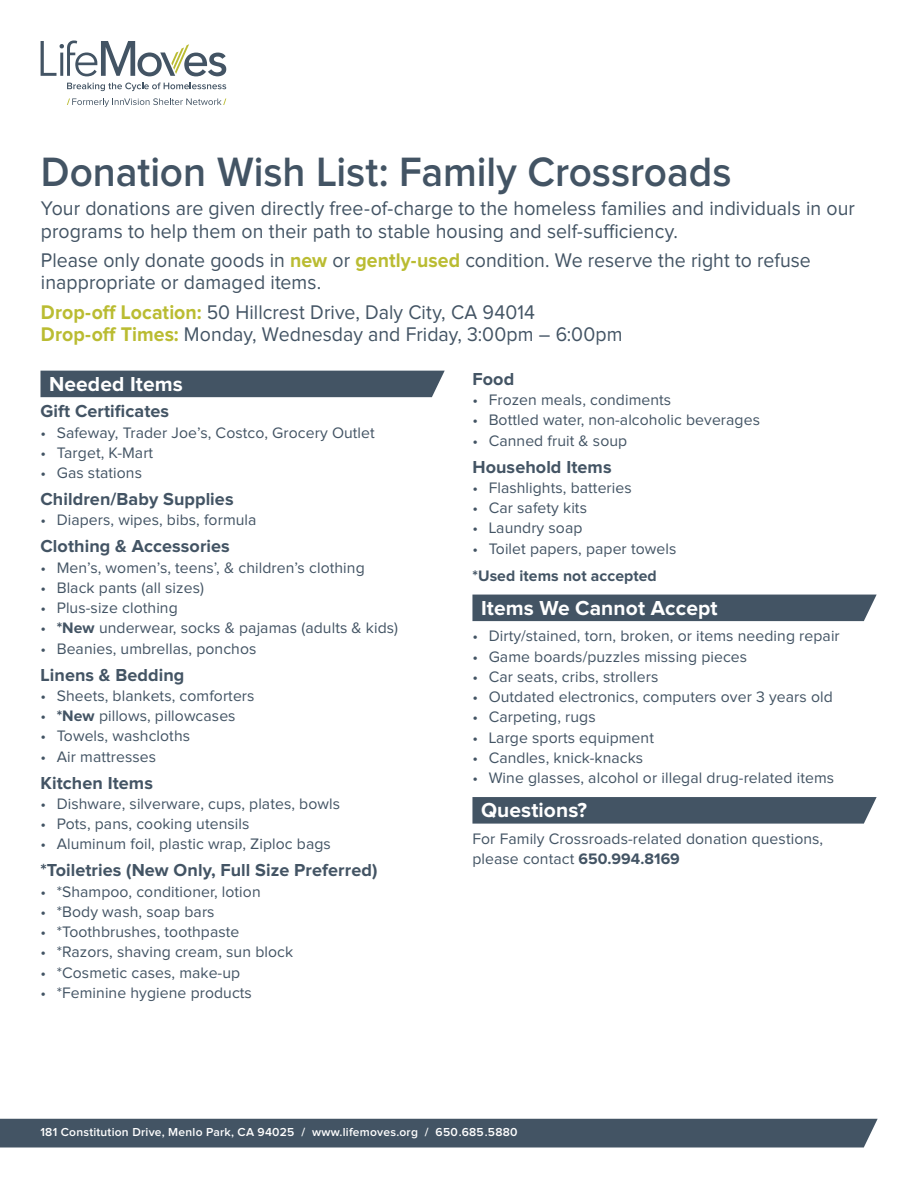
<style>
.page{position:relative;width:918px;height:1188px;background:#fff}
.page>*{position:absolute;margin:0;border:0;box-sizing:border-box;transform-origin:0 0}
.t1{font:600 42.6px "Proxima Nova";color:#435464;scale:.95 1}
.t2{font:700 21px "Proxima Nova";letter-spacing:.005em;color:#fff}
.t3{font:20.4px/22.5px "Proxima Nova";letter-spacing:.005em;color:#435464;scale:.95 1}
.t4{font:700 18px "Proxima Nova";letter-spacing:.005em;color:#435464}
.t5{font:15.75px/20.2px "Proxima Nova";letter-spacing:.005em;color:#435464}
.t6{font:700 15.75px "Proxima Nova";letter-spacing:.005em;color:#435464}
.t7{font:600 12px "Proxima Nova";letter-spacing:.02em;color:#fff}
.s1{font-weight:700;color:#babc32}
.s2{font-weight:700}
</style>
<div class="page">
<svg style="left:67px;top:98px;width:159px;height:9px"></svg>
<svg style="left:67px;top:83px;width:159px;height:8px"></svg>
<svg style="left:41px;top:41px;width:185px;height:35px"></svg>
<div style="left:0;top:1119px;width:878px;height:28px;background:#435464"></div>
<div style="left:40px;top:371px;width:405px;height:26px;background:#435464"></div>
<div style="left:472px;top:595px;width:405px;height:26px;background:#435464"></div>
<div style="left:472px;top:797px;width:405px;height:27px;background:#435464"></div>
<h1 class="t1" style="left:41px;top:152px;width:728px">Donation Wish List: Family Crossroads</h1>
<p class="t3" style="left:41px;top:198px;width:858px">Your donations are given directly free-of-charge to the homeless families and individuals in our programs to help them on their path to stable housing and self-sufficiency.</p>
<p class="t3" style="left:41px;top:250px;width:812px">Please only donate goods in <span class="s1">new</span> or <span class="s1">gently-used</span> condition. We reserve the right to refuse inappropriate or damaged items.</p>
<p class="t3" style="left:41px;top:301px;width:614px"><span class="s1">Drop-off Location:</span> 50 Hillcrest Drive, Daly City, CA 94014<br><span class="s1">Drop-off Times:</span> Monday, Wednesday and Friday, 3:00pm – 6:00pm</p>
<h2 class="t2" style="left:49px;top:374px;width:135px">Needed Items</h2>
<p class="t4" style="left:40px;top:403px;width:130px">Gift Certificates</p>
<p class="t5" style="left:40px;top:423px;width:336px">• Safeway, Trader Joe’s, Costco, Grocery Outlet</p>
<p class="t5" style="left:40px;top:443px;width:114px">• Target, K-Mart</p>
<p class="t5" style="left:40px;top:463px;width:103px">• Gas stations</p>
<p class="t4" style="left:40px;top:491px;width:195px">Children/Baby Supplies</p>
<p class="t5" style="left:40px;top:511px;width:218px">• Diapers, wipes, bibs, formula</p>
<p class="t4" style="left:40px;top:538px;width:191px">Clothing &amp; Accessories</p>
<p class="t5" style="left:40px;top:558px;width:326px">• Men’s, women’s, teens’, &amp; children’s clothing</p>
<p class="t5" style="left:40px;top:578px;width:165px">• Black pants (all sizes)</p>
<p class="t5" style="left:40px;top:598px;width:139px">• Plus-size clothing</p>
<p class="t5" style="left:40px;top:619px;width:359px">• <span class="s2">*New</span> underwear, socks &amp; pajamas (adults &amp; kids)</p>
<p class="t5" style="left:40px;top:639px;width:217px">• Beanies, umbrellas, ponchos</p>
<p class="t4" style="left:40px;top:666px;width:145px">Linens &amp; Bedding</p>
<p class="t5" style="left:40px;top:686px;width:216px">• Sheets, blankets, comforters</p>
<p class="t5" style="left:40px;top:706px;width:197px">• <span class="s2">*New</span> pillows, pillowcases</p>
<p class="t5" style="left:40px;top:727px;width:151px">• Towels, washcloths</p>
<p class="t5" style="left:40px;top:747px;width:117px">• Air mattresses</p>
<p class="t4" style="left:40px;top:774px;width:114px">Kitchen Items</p>
<p class="t5" style="left:40px;top:794px;width:301px">• Dishware, silverware, cups, plates, bowls</p>
<p class="t5" style="left:40px;top:814px;width:210px">• Pots, pans, cooking utensils</p>
<p class="t5" style="left:40px;top:835px;width:292px">• Aluminum foil, plastic wrap, Ziploc bags</p>
<p class="t4" style="left:40px;top:862px;width:338px">*Toiletries (New Only, Full Size Preferred)</p>
<p class="t5" style="left:40px;top:882px;width:222px">• *Shampoo, conditioner, lotion</p>
<p class="t5" style="left:40px;top:902px;width:176px">• *Body wash, soap bars</p>
<p class="t5" style="left:40px;top:922px;width:200px">• *Toothbrushes, toothpaste</p>
<p class="t5" style="left:40px;top:943px;width:254px">• *Razors, shaving cream, sun block</p>
<p class="t5" style="left:40px;top:963px;width:201px">• *Cosmetic cases, make-up</p>
<p class="t5" style="left:40px;top:983px;width:213px">• *Feminine hygiene products</p>
<p class="t4" style="left:472px;top:371px;width:43px">Food</p>
<p class="t5" style="left:472px;top:390px;width:200px">• Frozen meals, condiments</p>
<p class="t5" style="left:472px;top:411px;width:289px">• Bottled water, non-alcoholic beverages</p>
<p class="t5" style="left:472px;top:431px;width:156px">• Canned fruit &amp; soup</p>
<p class="t4" style="left:472px;top:458px;width:141px">Household Items</p>
<p class="t5" style="left:472px;top:478px;width:161px">• Flashlights, batteries</p>
<p class="t5" style="left:472px;top:498px;width:116px">• Car safety kits</p>
<p class="t5" style="left:472px;top:519px;width:112px">• Laundry soap</p>
<p class="t5" style="left:472px;top:539px;width:205px">• Toilet papers, paper towels</p>
<p class="t6" style="left:472px;top:568px;width:186px">*Used items not accepted</p>
<h2 class="t2" style="left:481px;top:598px;width:238px">Items We Cannot Accept</h2>
<p class="t5" style="left:472px;top:627px;width:369px">• Dirty/stained, torn, broken, or items needing repair</p>
<p class="t5" style="left:472px;top:647px;width:276px">• Game boards/puzzles missing pieces</p>
<p class="t5" style="left:472px;top:667px;width:187px">• Car seats, cribs, strollers</p>
<p class="t5" style="left:472px;top:687px;width:362px">• Outdated electronics, computers over 3 years old</p>
<p class="t5" style="left:472px;top:708px;width:125px">• Carpeting, rugs</p>
<p class="t5" style="left:472px;top:728px;width:183px">• Large sports equipment</p>
<p class="t5" style="left:472px;top:748px;width:172px">• Candles, knick-knacks</p>
<p class="t5" style="left:472px;top:768px;width:363px">• Wine glasses, alcohol or illegal drug-related items</p>
<h2 class="t2" style="left:481px;top:801px;width:108px">Questions?</h2>
<p class="t5" style="left:472px;top:829px;width:352px">For Family Crossroads-related donation questions, please contact <span class="s2">650.994.8169</span></p>
<p class="t7" style="left:40px;top:1127px;width:479px">181 Constitution Drive, Menlo Park, CA 94025 / www.lifemoves.org / 650.685.5880</p>
</div>
